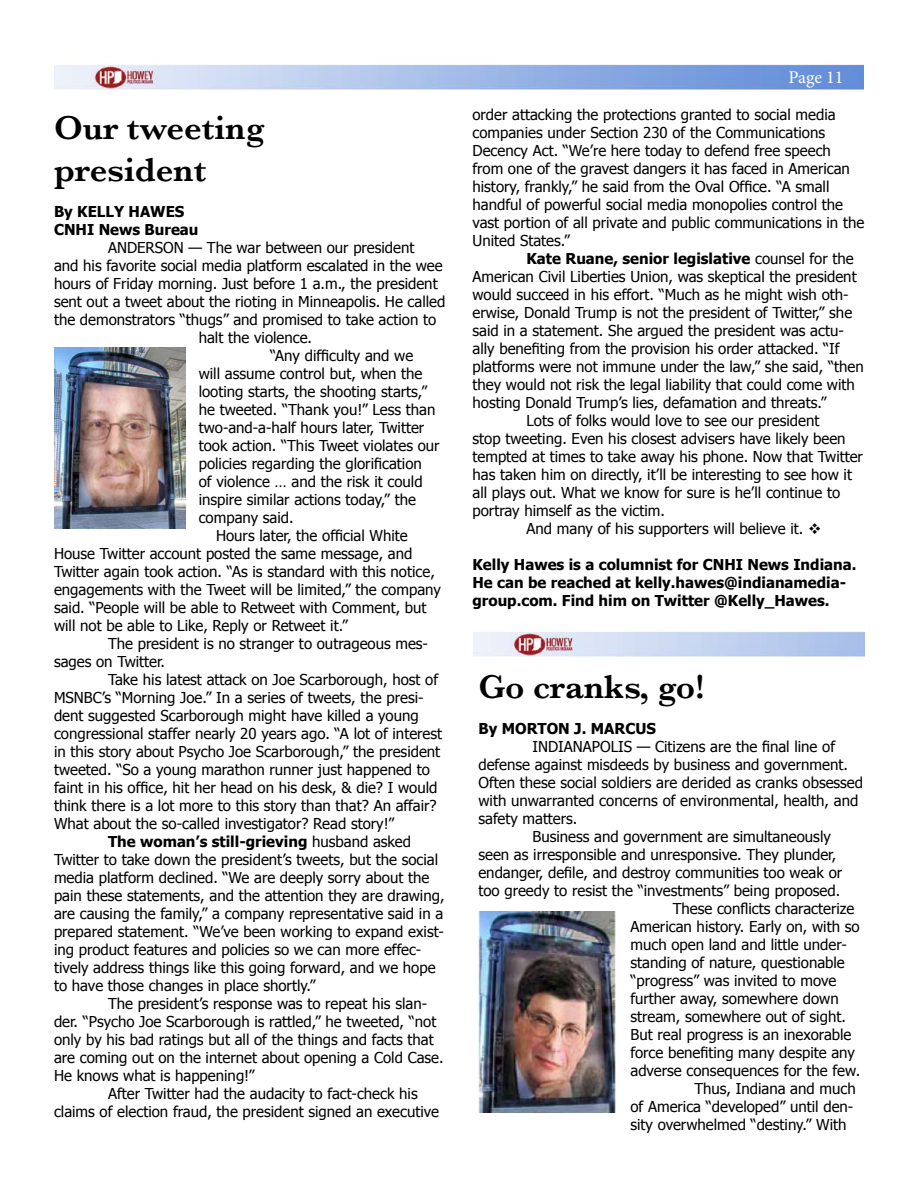
<style>
.page{position:relative;width:918px;height:1188px;background:#fff}
.page>*{position:absolute;margin:0;border:0;box-sizing:border-box;transform-origin:0 0}
.t1{font:600 34.5px/41.4px "Baskerville";color:#000}
.t2{font:18px "Minion Pro";letter-spacing:-.005em;color:#fff}
.t3{font:15px/18px "Tahoma";color:#000}
.t4{font:700 15px/18px "Tahoma";color:#000}
.s1{font-weight:400}
</style>
<div class="page">
<img style="left:54px;top:64px;width:810px;height:26px">
<img style="left:478px;top:912px;width:139px;height:201px">
<img style="left:473px;top:631px;width:392px;height:26px">
<img style="left:54px;top:348px;width:131px;height:181px">
<h1 class="t1" style="left:54px;top:107px;width:212px">Our tweeting president</h1>
<p class="t4" style="left:54px;top:201px;width:146px">By KELLY HAWES<br>CNHI News Bureau</p>
<p class="t3" style="left:108px;top:238px;width:308px">ANDERSON — The war between our president</p>
<p class="t3" style="left:54px;top:256px;width:390px">and his favorite social media platform escalated in the wee</p>
<p class="t3" style="left:54px;top:274px;width:385px">hours of Friday morning. Just before 1 a.m., the president</p>
<p class="t3" style="left:54px;top:292px;width:393px">sent out a tweet about the rioting in Minneapolis. He called</p>
<p class="t3" style="left:54px;top:310px;width:384px">the demonstrators “thugs” and promised to take action to</p>
<p class="t3" style="left:199px;top:328px;width:115px">halt the violence.</p>
<p class="t3" style="left:270px;top:346px;width:145px">“Any difficulty and we</p>
<p class="t3" style="left:199px;top:364px;width:225px">will assume control but, when the</p>
<p class="t3" style="left:199px;top:382px;width:230px">looting starts, the shooting starts,”</p>
<p class="t3" style="left:199px;top:400px;width:238px">he tweeted. “Thank you!” Less than</p>
<p class="t3" style="left:199px;top:418px;width:227px">two-and-a-half hours later, Twitter</p>
<p class="t3" style="left:199px;top:436px;width:242px">took action. “This Tweet violates our</p>
<p class="t3" style="left:199px;top:454px;width:225px">policies regarding the glorification</p>
<p class="t3" style="left:199px;top:472px;width:225px">of violence … and the risk it could</p>
<p class="t3" style="left:199px;top:490px;width:219px">inspire similar actions today,” the</p>
<p class="t3" style="left:199px;top:508px;width:97px">company said.</p>
<p class="t3" style="left:216px;top:526px;width:193px">Hours later, the official White</p>
<p class="t3" style="left:54px;top:544px;width:360px">House Twitter account posted the same message, and</p>
<p class="t3" style="left:54px;top:562px;width:382px">Twitter again took action. “As is standard with this notice,</p>
<p class="t3" style="left:54px;top:580px;width:388px">engagements with the Tweet will be limited,” the company</p>
<p class="t3" style="left:54px;top:598px;width:374px">said. “People will be able to Retweet with Comment, but</p>
<p class="t3" style="left:54px;top:616px;width:295px">will not be able to Like, Reply or Retweet it.”</p>
<p class="t3" style="left:108px;top:634px;width:322px">The president is no stranger to outrageous mes-</p>
<p class="t3" style="left:54px;top:652px;width:113px">sages on Twitter.</p>
<p class="t3" style="left:108px;top:670px;width:332px">Take his latest attack on Joe Scarborough, host of</p>
<p class="t3" style="left:54px;top:688px;width:371px">MSNBC’s “Morning Joe.” In a series of tweets, the presi-</p>
<p class="t3" style="left:54px;top:706px;width:366px">dent suggested Scarborough might have killed a young</p>
<p class="t3" style="left:54px;top:724px;width:390px">congressional staffer nearly 20 years ago. “A lot of interest</p>
<p class="t3" style="left:54px;top:742px;width:388px">in this story about Psycho Joe Scarborough,” the president</p>
<p class="t3" style="left:54px;top:760px;width:378px">tweeted. “So a young marathon runner just happened to</p>
<p class="t3" style="left:54px;top:778px;width:385px">faint in his office, hit her head on his desk, &amp; die? I would</p>
<p class="t3" style="left:54px;top:796px;width:384px">think there is a lot more to this story than that? An affair?</p>
<p class="t3" style="left:54px;top:814px;width:342px">What about the so-called investigator? Read story!”</p>
<p class="t4" style="left:108px;top:831px;width:305px">The woman’s still-grieving <span class="s1">husband asked</span></p>
<p class="t3" style="left:54px;top:850px;width:386px">Twitter to take down the president’s tweets, but the social</p>
<p class="t3" style="left:54px;top:868px;width:377px">media platform declined. “We are deeply sorry about the</p>
<p class="t3" style="left:54px;top:886px;width:392px">pain these statements, and the attention they are drawing,</p>
<p class="t3" style="left:54px;top:904px;width:391px">are causing the family,” a company representative said in a</p>
<p class="t3" style="left:54px;top:922px;width:391px">prepared statement. “We’ve been working to expand exist-</p>
<p class="t3" style="left:54px;top:940px;width:369px">ing product features and policies so we can more effec-</p>
<p class="t3" style="left:54px;top:958px;width:383px">tively address things like this going forward, and we hope</p>
<p class="t3" style="left:54px;top:976px;width:263px">to have those changes in place shortly.”</p>
<p class="t3" style="left:108px;top:994px;width:321px">The president’s response was to repeat his slan-</p>
<p class="t3" style="left:54px;top:1012px;width:384px">der. “Psycho Joe Scarborough is rattled,” he tweeted, “not</p>
<p class="t3" style="left:54px;top:1030px;width:381px">only by his bad ratings but all of the things and facts that</p>
<p class="t3" style="left:54px;top:1048px;width:391px">are coming out on the internet about opening a Cold Case.</p>
<p class="t3" style="left:54px;top:1066px;width:202px">He knows what is happening!”</p>
<p class="t3" style="left:108px;top:1084px;width:311px">After Twitter had the audacity to fact-check his</p>
<p class="t3" style="left:54px;top:1102px;width:387px">claims of election fraud, the president signed an executive</p>
<p class="t2" style="left:789px;top:65px;width:56px">Page 11</p>
<p class="t3" style="left:472px;top:105px;width:393px">order attacking the protections granted to social media companies under Section 230 of the Communications Decency Act. “We’re here today to defend free speech from one of the gravest dangers it has faced in American history, frankly,” he said from the Oval Office. “A small handful of powerful social media monopolies control the vast portion of all private and public communications in the United States.”</p>
<p class="t4" style="left:526px;top:249px;width:329px">Kate Ruane, senior legislative <span class="s1">counsel for the</span></p>
<p class="t3" style="left:472px;top:267px;width:386px">American Civil Liberties Union, was skeptical the president</p>
<p class="t3" style="left:472px;top:285px;width:378px">would succeed in his effort. “Much as he might wish oth-</p>
<p class="t3" style="left:472px;top:303px;width:381px">erwise, Donald Trump is not the president of Twitter,” she</p>
<p class="t3" style="left:472px;top:321px;width:373px">said in a statement. She argued the president was actu-</p>
<p class="t3" style="left:472px;top:339px;width:369px">ally benefiting from the provision his order attacked. “If</p>
<p class="t3" style="left:472px;top:357px;width:393px">platforms were not immune under the law,” she said, “then</p>
<p class="t3" style="left:472px;top:375px;width:384px">they would not risk the legal liability that could come with</p>
<p class="t3" style="left:472px;top:393px;width:355px">hosting Donald Trump’s lies, defamation and threats.”</p>
<p class="t3" style="left:526px;top:411px;width:294px">Lots of folks would love to see our president</p>
<p class="t3" style="left:472px;top:429px;width:375px">stop tweeting. Even his closest advisers have likely been</p>
<p class="t3" style="left:472px;top:447px;width:392px">tempted at times to take away his phone. Now that Twitter</p>
<p class="t3" style="left:472px;top:465px;width:381px">has taken him on directly, it’ll be interesting to see how it</p>
<p class="t3" style="left:472px;top:483px;width:369px">all plays out. What we know for sure is he’ll continue to</p>
<p class="t3" style="left:472px;top:501px;width:194px">portray himself as the victim.</p>
<p class="t3" style="left:526px;top:519px;width:297px">And many of his supporters will believe it. ❖</p>
<p class="t4" style="left:472px;top:555px;width:385px">Kelly Hawes is a columnist for CNHI News Indiana.<br>He can be reached at kelly.hawes@indianamedia&shy;group.com. Find him on Twitter @Kelly_Hawes.</p>
<h1 class="t1" style="left:478px;top:666px;width:228px">Go cranks, go!</h1>
<p class="t4" style="left:478px;top:719px;width:179px">By MORTON J. MARCUS</p>
<p class="t3" style="left:532px;top:737px;width:304px">INDIANAPOLIS — Citizens are the final line of</p>
<p class="t3" style="left:478px;top:755px;width:371px">defense against misdeeds by business and government.</p>
<p class="t3" style="left:478px;top:773px;width:386px">Often these social soldiers are derided as cranks obsessed</p>
<p class="t3" style="left:478px;top:791px;width:381px">with unwarranted concerns of environmental, health, and</p>
<p class="t3" style="left:478px;top:809px;width:101px">safety matters.</p>
<p class="t3" style="left:532px;top:827px;width:300px">Business and government are simultaneously</p>
<p class="t3" style="left:478px;top:845px;width:359px">seen as irresponsible and unresponsive. They plunder,</p>
<p class="t3" style="left:478px;top:863px;width:365px">endanger, defile, and destroy communities too weak or</p>
<p class="t3" style="left:478px;top:881px;width:363px">too greedy to resist the “investments” being proposed.</p>
<p class="t3" style="left:673px;top:899px;width:183px">These conflicts characterize</p>
<p class="t3" style="left:630px;top:917px;width:231px">American history. Early on, with so</p>
<p class="t3" style="left:630px;top:935px;width:218px">much open land and little under-</p>
<p class="t3" style="left:630px;top:953px;width:216px">standing of nature, questionable</p>
<p class="t3" style="left:630px;top:971px;width:207px">“progress” was invited to move</p>
<p class="t3" style="left:630px;top:989px;width:210px">further away, somewhere down</p>
<p class="t3" style="left:630px;top:1007px;width:217px">stream, somewhere out of sight.</p>
<p class="t3" style="left:630px;top:1025px;width:223px">But real progress is an inexorable</p>
<p class="t3" style="left:630px;top:1043px;width:226px">force benefiting many despite any</p>
<p class="t3" style="left:630px;top:1061px;width:231px">adverse consequences for the few.</p>
<p class="t3" style="left:694px;top:1079px;width:163px">Thus, Indiana and much</p>
<p class="t3" style="left:630px;top:1097px;width:224px">of America “developed” until den-</p>
<p class="t3" style="left:630px;top:1115px;width:218px">sity overwhelmed “destiny.” With</p>
</div>
